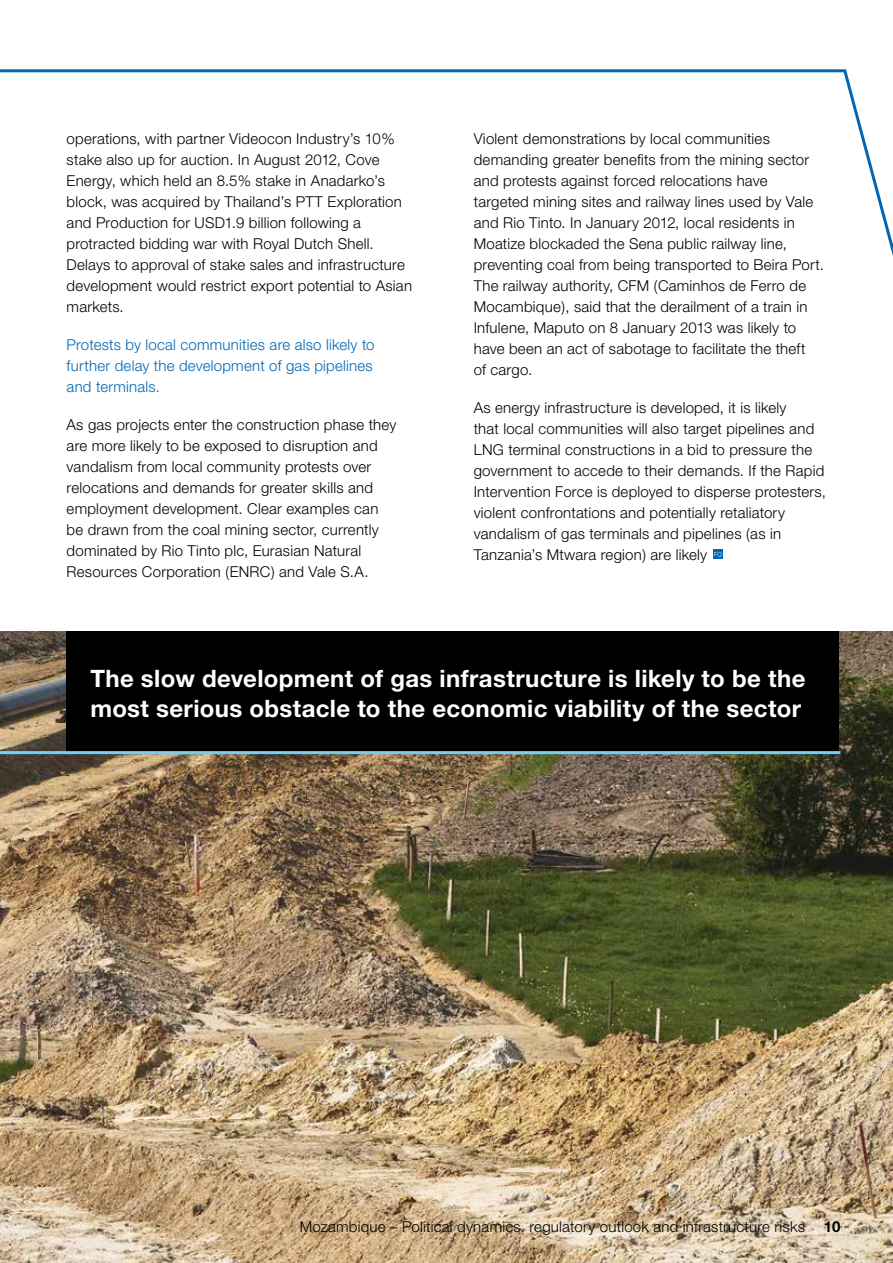
<style>
.page{position:relative;width:893px;height:1263px;background:#fff}
.page>*{position:absolute;margin:0;border:0;box-sizing:border-box;transform-origin:0 0}
.t1{font:700 24px/30px "Helvetica Neue";letter-spacing:.015em;color:#fff}
.t2{font:300 15px/21px "Helvetica Neue";letter-spacing:.015em;color:#000}
.t3{font:300 15px/21px "Helvetica Neue";letter-spacing:.015em;color:#0066b3}
.t4{font:700 15px "Helvetica Neue";color:#000}
</style>
<div class="page">
<img style="left:0;top:631px;width:893px;height:632px">
<svg style="left:3px;top:69px;width:890px;height:187px"></svg>
<svg style="left:0;top:69px;width:3px;height:4px"></svg>
<svg style="left:0;top:631px;width:843px;height:125px;background:#0d0e0d"></svg>
<div style="left:713px;top:549px;width:10px;height:10px;background:#0066b3"></div>
<svg style="left:714px;top:552px;width:7px;height:5px"></svg>
<p class="t2" style="left:67px;top:127px;width:347px">operations, with partner Videocon Industry’s 10% stake also up for auction. In August 2012, Cove Energy, which held an 8.5% stake in Anadarko’s block, was acquired by Thailand’s PTT Exploration and Production for USD1.9 billion following a protracted bidding war with Royal Dutch Shell.<br>Delays to approval of stake sales and infrastructure development would restrict export potential to Asian markets.</p>
<p class="t3" style="left:67px;top:333px;width:310px">Protests by local communities are also likely to further delay the development of gas pipelines and terminals.</p>
<p class="t2" style="left:67px;top:413px;width:331px">As gas projects enter the construction phase they are more likely to be exposed to disruption and vandalism from local community protests over relocations and demands for greater skills and employment development. Clear examples can be drawn from the coal mining sector, currently dominated by Rio Tinto plc, Eurasian Natural Resources Corporation (ENRC) and Vale S.A.</p>
<p class="t2" style="left:474px;top:127px;width:352px">Violent demonstrations by local communities demanding greater benefits from the mining sector and protests against forced relocations have targeted mining sites and railway lines used by Vale and Rio Tinto. In January 2012, local residents in Moatize blockaded the Sena public railway line, preventing coal from being transported to Beira Port.<br>The railway authority, CFM (Caminhos de Ferro de Mocambique), said that the derailment of a train in Infulene, Maputo on 8 January 2013 was likely to have been an act of sabotage to facilitate the theft<br>of cargo.</p>
<p class="t2" style="left:474px;top:396px;width:354px">As energy infrastructure is developed, it is likely<br>that local communities will also target pipelines and LNG terminal constructions in a bid to pressure the government to accede to their demands. If the Rapid Intervention Force is deployed to disperse protesters, violent confrontations and potentially retaliatory vandalism of gas terminals and pipelines (as in Tanzania’s Mtwara region) are likely</p>
<h1 class="t1" style="left:90px;top:663px;width:717px">The slow development of gas infrastructure is likely to be the most serious obstacle to the economic viability of the sector</h1>
<p class="t2" style="left:300px;top:1216px;width:507px">Mozambique – Political dynamics, regulatory outlook and infrastructure risks</p>
<p class="t4" style="left:824px;top:1217px;width:18px">10</p>
</div>
